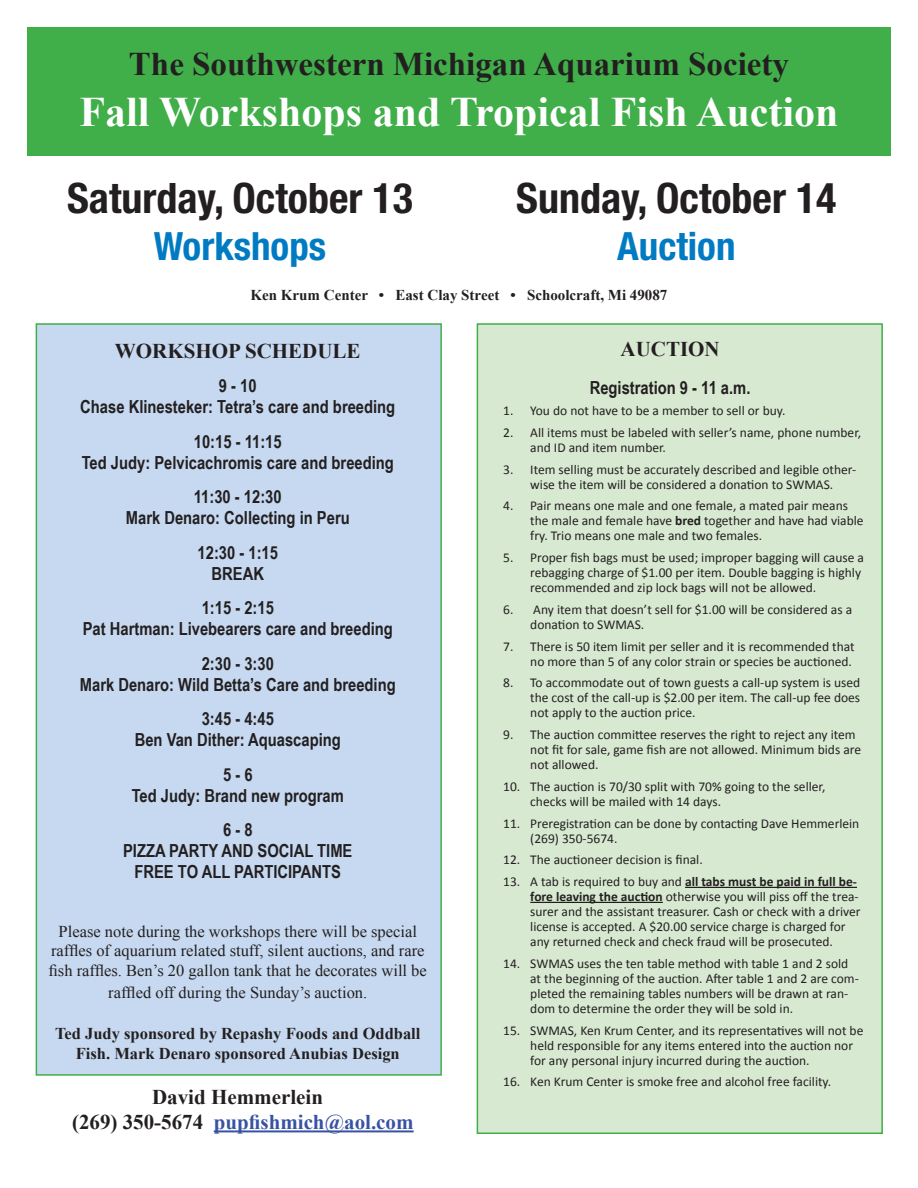
<style>
.page{position:relative;width:918px;height:1188px;background:#fff}
.page>*{position:absolute;margin:0;border:0;box-sizing:border-box;transform-origin:0 0}
.t1{font:700 42px "Times New Roman";color:#fff}
.t2{font:700 condensed 42px "Helvetica Neue";color:#231f20}
.t3{font:700 condensed 39px "Helvetica Neue";color:#007bc3}
.t4{font:700 33px "Times New Roman";color:#231f20}
.t5{font:700 21px/25.2px "Times New Roman";color:#231f20;text-align:center}
.t6{font:700 18px/21px "Arial Narrow";color:#231f20;text-align:center}
.t7{font:16.5px/19.8px "Times New Roman";color:#231f20;text-align:center}
.t8{font:700 16.5px/19.8px "Times New Roman";color:#231f20;text-align:center}
.t9{font:700 15px "Times New Roman";color:#231f20}
.t10{font:13.5px/15px "Calibri";color:#231f20}
.s1{color:#3853a3}
.s2{font-weight:700}
</style>
<div class="page">
<div style="left:27px;top:27px;width:864px;height:129px;background:#40ae49"></div>
<div style="left:36px;top:323px;width:406px;height:753px;background:#c6d9f0;border:2px solid #40ae49"></div>
<div style="left:477px;top:323px;width:406px;height:811px;background:#d8e9d2;border:2px solid #40ae49"></div>
<hr style="left:685px;top:887px;width:172px;height:1px;background:#231f20">
<hr style="left:530px;top:902px;width:133px;height:1px;background:#231f20">
<hr style="left:214px;top:1130px;width:200px;height:2px;background:#3853a3">
<h3 class="t4" style="left:129px;top:45px;width:662px">The Southwestern Michigan Aquarium Society</h3>
<h1 class="t1" style="left:80px;top:87px;width:760px">Fall Workshops and Tropical Fish Auction</h1>
<h1 class="t2" style="left:67px;top:173px;width:347px">Saturday, October 13</h1>
<h2 class="t3" style="left:154px;top:222px;width:174px">Workshops</h2>
<h1 class="t2" style="left:516px;top:173px;width:322px">Sunday, October 14</h1>
<h2 class="t3" style="left:617px;top:222px;width:120px">Auction</h2>
<p class="t9" style="left:251px;top:286px;width:418px">Ken Krum Center • East Clay Street • Schoolcraft, Mi 49087</p>
<h3 class="t5" style="left:115px;top:338px;width:242px">Workshop schedule</h3>
<h3 class="t6" style="left:80px;top:374px;width:317px">9 - 10<br>Chase Klinesteker: Tetra’s care and breeding</h3>
<h3 class="t6" style="left:82px;top:430px;width:314px">10:15 - 11:15<br>Ted Judy: Pelvicachromis care and breeding</h3>
<h3 class="t6" style="left:126px;top:485px;width:225px">11:30 - 12:30<br>Mark Denaro: Collecting in Peru</h3>
<h3 class="t6" style="left:198px;top:541px;width:82px">12:30 - 1:15<br>Break</h3>
<h3 class="t6" style="left:83px;top:596px;width:312px">1:15 - 2:15<br>Pat Hartman: Livebearers care and breeding</h3>
<h3 class="t6" style="left:80px;top:652px;width:317px">2:30 - 3:30<br>Mark Denaro: Wild Betta’s Care and breeding</h3>
<h3 class="t6" style="left:135px;top:708px;width:208px">3:45 - 4:45<br>Ben Van Dither: Aquascaping</h3>
<h3 class="t6" style="left:132px;top:763px;width:214px">5 - 6<br>Ted Judy: Brand new program</h3>
<h3 class="t6" style="left:123px;top:819px;width:231px">6 - 8<br>Pizza Party and social time free to all participants</h3>
<p class="t7" style="left:49px;top:921px;width:380px">Please note during the workshops there will be special raffles of aquarium related stuff, silent auctions, and rare fish raffles. Ben’s 20 gallon tank that he decorates will be</p>
<p class="t7" style="left:108px;top:982px;width:261px">raffled off during the Sunday’s auction.</p>
<p class="t8" style="left:55px;top:1024px;width:367px">Ted Judy sponsored by Repashy Foods and Oddball<br>Fish. Mark Denaro sponsored Anubias Design</p>
<h3 class="t5" style="left:72px;top:1084px;width:343px">David Hemmerlein<br>(269) 350-5674 <span class="s1">pupfishmich@aol.com</span></h3>
<h3 class="t5" style="left:621px;top:336px;width:101px">Auction</h3>
<h3 class="t6" style="left:590px;top:376px;width:162px">Registration 9 - 11 a.m.</h3>
<p class="t10" style="left:503px;top:403px;width:284px">1. You do not have to be a member to sell or buy.</p>
<p class="t10" style="left:530px;top:425px;width:333px;text-indent:-27px">2. All items must be labeled with seller’s name, phone number, and ID and item number.</p>
<p class="t10" style="left:503px;top:462px;width:355px;text-align:center">3. Item selling must be accurately described and legible other&shy;wise the item will be considered a donation to SWMAS.</p>
<p class="t10" style="left:530px;top:499px;width:335px;text-indent:-27px">4. Pair means one male and one female, a mated pair means the male and female have <span class="s2">bred</span> together and have had viable fry. Trio means one male and two females.</p>
<p class="t10" style="left:530px;top:550px;width:335px;text-indent:-27px">5. Proper fish bags must be used; improper bagging will cause a rebagging charge of $1.00 per item. Double bagging is highly recommended and zip lock bags will not be allowed.</p>
<p class="t10" style="left:530px;top:602px;width:323px;text-indent:-27px">6. Any item that doesn’t sell for $1.00 will be considered as a donation to SWMAS.</p>
<p class="t10" style="left:503px;top:639px;width:353px;text-align:right">7. There is 50 item limit per seller and it is recommended that no more than 5 of any color strain or species be auctioned.</p>
<p class="t10" style="left:530px;top:676px;width:332px;text-align:justify;text-indent:-27px">8. To accommodate out of town guests a call-up system is used the cost of the call-up is $2.00 per item. The call-up fee does not apply to the auction price.</p>
<p class="t10" style="left:530px;top:727px;width:332px;text-indent:-27px">9. The auction committee reserves the right to reject any item not fit for sale, game fish are not allowed. Minimum bids are not allowed.</p>
<p class="t10" style="left:530px;top:779px;width:297px;text-indent:-27px">10. The auction is 70/30 split with 70% going to the seller, checks will be mailed with 14 days.</p>
<p class="t10" style="left:530px;top:816px;width:331px;text-indent:-27px">11. Preregistration can be done by contacting Dave Hemmerlein (269) 350-5674.</p>
<p class="t10" style="left:503px;top:852px;width:201px">12. The auctioneer decision is final.</p>
<p class="t10" style="left:530px;top:874px;width:332px;text-indent:-27px">13. A tab is required to buy and <span class="s2">all tabs must be paid in full be&shy;fore leaving the auction</span> otherwise you will piss off the trea&shy;surer and the assistant treasurer. Cash or check with a driver license is accepted. A $20.00 service charge is charged for any returned check and check fraud will be prosecuted.</p>
<p class="t10" style="left:530px;top:956px;width:330px;text-indent:-27px">14. SWMAS uses the ten table method with table 1 and 2 sold at the beginning of the auction. After table 1 and 2 are com&shy;pleted the remaining tables numbers will be drawn at ran&shy;dom to determine the order they will be sold in.</p>
<p class="t10" style="left:530px;top:1023px;width:335px;text-indent:-27px">15. SWMAS, Ken Krum Center, and its representatives will not be held responsible for any items entered into the auction nor for any personal injury incurred during the auction.</p>
<p class="t10" style="left:503px;top:1074px;width:329px">16. Ken Krum Center is smoke free and alcohol free facility.</p>
</div>
